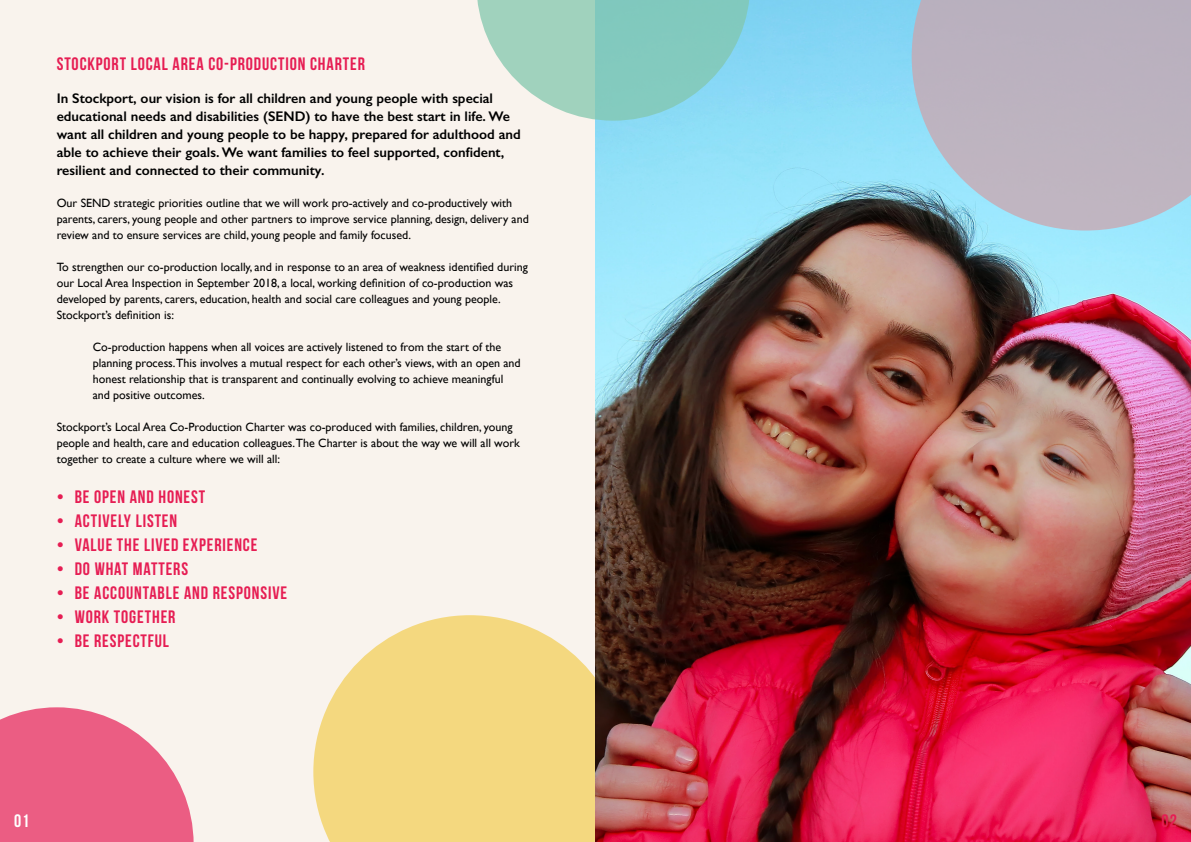
<style>
.page{position:relative;width:1191px;height:842px;background:#f9f3ed}
.page>*{position:absolute;margin:0;border:0;box-sizing:border-box;transform-origin:0 0}
.t1{font:700 18px "Bebas Neue";letter-spacing:.05em;color:#e61d53}
.t2{font:700 18px "Bebas Neue";color:#fff}
.t3{font:600 14px/18px "Gill Sans";color:#000}
.t4{font:12px/16px "Gill Sans";color:#000}
</style>
<div class="page">
<svg style="left:313px;top:615px;width:282px;height:227px;background:#f4db8d"></svg>
<img style="left:595px;top:0;width:596px;height:842px">
<svg style="left:911px;top:0;width:280px;height:231px;background:#b4b5c3"></svg>
<svg style="left:0;top:707px;width:194px;height:135px"></svg>
<svg style="left:477px;top:0;width:273px;height:121px;background:#9ad3ca"></svg>
<h1 class="t1" style="left:57px;top:54px;width:310px">STOCKPORT LOCAL AREA CO-PRODUCTION CHARTER</h1>
<p class="t3" style="left:57px;top:89px;width:465px">In Stockport, our vision is for all children and young people with special educational needs and disabilities (SEND) to have the best start in life. We want all children and young people to be happy, prepared for adulthood and able to achieve their goals. We want families to feel supported, confident, resilient and connected to their community.</p>
<p class="t4" style="left:57px;top:194px;width:473px">Our SEND strategic priorities outline that we will work pro-actively and co-productively with parents, carers, young people and other partners to improve service planning, design, delivery and review and to ensure services are child, young people and family focused.</p>
<p class="t4" style="left:57px;top:258px;width:473px">To strengthen our co-production locally, and in response to an area of weakness identified during our Local Area Inspection in September 2018, a local, working definition of co-production was developed by parents, carers, education, health and social care colleagues and young people.<br>Stockport’s definition is:</p>
<p class="t4" style="left:93px;top:338px;width:429px">Co-production happens when all voices are actively listened to from the start of the planning process.This involves a mutual respect for each other’s views, with an open and honest relationship that is transparent and continually evolving to achieve meaningful and positive outcomes.</p>
<p class="t4" style="left:57px;top:418px;width:464px">Stockport’s Local Area Co-Production Charter was co-produced with families, children, young people and health, care and education colleagues.The Charter is about the way we will all work together to create a culture where we will all:</p>
<h1 class="t1" style="left:57px;top:487px;width:150px">• BE OPEN AND HONEST</h1>
<h1 class="t1" style="left:57px;top:510px;width:122px">• ACTIVELY LISTEN</h1>
<h1 class="t1" style="left:57px;top:534px;width:202px">• VALUE THE LIVED EXPERIENCE</h1>
<h1 class="t1" style="left:57px;top:558px;width:133px">• DO WHAT MATTERS</h1>
<h1 class="t1" style="left:57px;top:582px;width:232px">• BE ACCOUNTABLE AND RESPONSIVE</h1>
<h1 class="t1" style="left:57px;top:606px;width:120px">• WORK TOGETHER</h1>
<h1 class="t1" style="left:57px;top:630px;width:114px">• BE RESPECTFUL</h1>
<h1 class="t2" style="left:14px;top:811px;width:17px">01</h1>
<h1 class="t1" style="left:1161px;top:811px;width:17px">02</h1>
</div>
